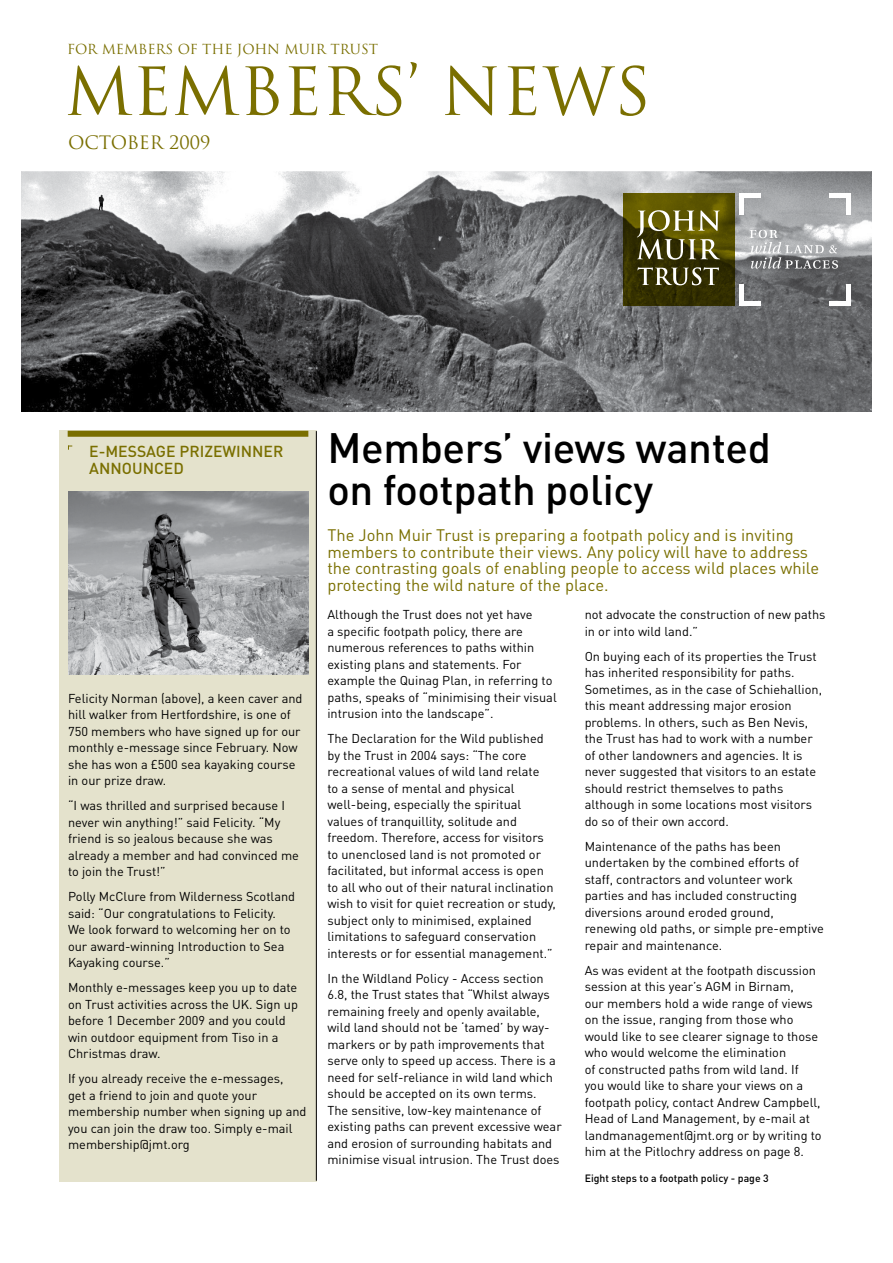
<style>
.page{position:relative;width:893px;height:1263px;background:#fff}
.page>*{position:absolute;margin:0;border:0;box-sizing:border-box;transform-origin:0 0}
.t1{font:64.5px "Trajan Pro";color:#7a6f00}
.t2{font:500 42px/42px "DINOT";letter-spacing:-.01em;color:#000}
.t3{font:18px "Trajan Pro";color:#7a6f00}
.t4{font:16.5px/16.5px "DINOT";color:#7a6f00}
.t5{font:500 15.75px/16.5px "DINOT";color:#7a6f00}
.t6{font:13.5px "Trajan Pro";color:#7a6f00}
.t7{font:12.75px/16.5px "DINOT";color:#000}
.t8{font:500 10.5px "DINOT";color:#000}
</style>
<div class="page">
<div style="left:59px;top:431px;width:258px;height:751px;background:#e4e2cc"></div>
<div style="left:68px;top:431px;width:240px;height:6px;background:#7a6f00"></div>
<hr style="left:316px;top:431px;width:1px;height:750px;background:#000">
<img style="left:68px;top:491px;width:240px;height:183px">
<img style="left:21px;top:171px;width:850px;height:241px">
<svg style="left:623px;top:193px;width:112px;height:112px;background:#443e00"></svg>
<hr style="left:739px;top:193px;width:4px;height:22px;background:#fff">
<hr style="left:739px;top:193px;width:21px;height:4px;background:#fff">
<hr style="left:846px;top:193px;width:4px;height:22px;background:#fff">
<hr style="left:829px;top:193px;width:21px;height:4px;background:#fff">
<hr style="left:739px;top:284px;width:4px;height:21px;background:#fff">
<hr style="left:739px;top:301px;width:21px;height:4px;background:#fff">
<hr style="left:846px;top:284px;width:4px;height:21px;background:#fff">
<hr style="left:829px;top:301px;width:21px;height:4px;background:#fff">
<svg style="left:750px;top:230px;width:88px;height:39px;background:#a8aaac"></svg>
<svg style="left:637px;top:210px;width:83px;height:50px"></svg>
<svg style="left:637px;top:267px;width:82px;height:18px"></svg>
<p class="t6" style="left:67px;top:41px;width:312px">FOR MEMBERS OF THE JOHN MUIR TRUST</p>
<h1 class="t1" style="left:65px;top:50px;width:588px">MEMBERS’ NEWS</h1>
<h3 class="t3" style="left:68px;top:131px;width:144px">OCTOBER 2009</h3>
<p class="t5" style="left:89px;top:443px;width:196px">E-MESSAGE PRIZEWINNER<br>ANNOUNCED</p>
<p class="t7" style="left:68px;top:689px;width:236px">Felicity Norman (above), a keen caver and hill walker from Hertfordshire, is one of 750 members who have signed up for our monthly e-message since February. Now she has won a £500 sea kayaking course in our prize draw.</p>
<p class="t7" style="left:68px;top:797px;width:232px">“I was thrilled and surprised because I never win anything!” said Felicity. “My friend is so jealous because she was already a member and had convinced me to join the Trust!”</p>
<p class="t7" style="left:68px;top:888px;width:229px">Polly McClure from Wilderness Scotland said: “Our congratulations to Felicity.<br>We look forward to welcoming her on to our award-winning Introduction to Sea Kayaking course.”</p>
<p class="t7" style="left:68px;top:979px;width:231px">Monthly e-messages keep you up to date on Trust activities across the UK. Sign up before 1 December 2009 and you could win outdoor equipment from Tiso in a Christmas draw.</p>
<p class="t7" style="left:68px;top:1070px;width:240px">If you already receive the e-messages,<br>get a friend to join and quote your membership number when signing up and you can join the draw too. Simply e-mail membership@jmt.org</p>
<h2 class="t2" style="left:327px;top:425px;width:445px">Members’ views wanted on footpath policy</h2>
<p class="t4" style="left:327px;top:526px;width:493px">The John Muir Trust is preparing a footpath policy and is inviting members to contribute their views. Any policy will have to address the contrasting goals of enabling people to access wild places while protecting the wild nature of the place.</p>
<p class="t7" style="left:327px;top:606px;width:231px">Although the Trust does not yet have<br>a specific footpath policy, there are numerous references to paths within existing plans and statements. For example the Quinag Plan, in referring to paths, speaks of “minimising their visual intrusion into the landscape”.</p>
<p class="t7" style="left:327px;top:730px;width:230px">The Declaration for the Wild published by the Trust in 2004 says: “The core recreational values of wild land relate<br>to a sense of mental and physical well-being, especially the spiritual values of tranquillity, solitude and freedom. Therefore, access for visitors to unenclosed land is not promoted or facilitated, but informal access is open to all who out of their natural inclination wish to visit for quiet recreation or study, subject only to minimised, explained limitations to safeguard conservation interests or for essential management.”</p>
<p class="t7" style="left:327px;top:969px;width:236px">In the Wildland Policy - Access section 6.8, the Trust states that “Whilst always remaining freely and openly available, wild land should not be ‘tamed’ by way&shy;markers or by path improvements that serve only to speed up access. There is a need for self-reliance in wild land which should be accepted on its own terms.<br>The sensitive, low-key maintenance of existing paths can prevent excessive wear and erosion of surrounding habitats and minimise visual intrusion. The Trust does</p>
<p class="t7" style="left:585px;top:606px;width:242px">not advocate the construction of new paths in or into wild land.”</p>
<p class="t7" style="left:585px;top:647px;width:239px">On buying each of its properties the Trust has inherited responsibility for paths.<br>Sometimes, as in the case of Schiehallion, this meant addressing major erosion problems. In others, such as Ben Nevis, the Trust has had to work with a number of other landowners and agencies. It is never suggested that visitors to an estate should restrict themselves to paths although in some locations most visitors do so of their own accord.</p>
<p class="t7" style="left:585px;top:837px;width:241px">Maintenance of the paths has been undertaken by the combined efforts of staff, contractors and volunteer work parties and has included constructing diversions around eroded ground, renewing old paths, or simple pre-emptive repair and maintenance.</p>
<p class="t7" style="left:585px;top:961px;width:238px">As was evident at the footpath discussion session at this year’s AGM in Birnam,<br>our members hold a wide range of views on the issue, ranging from those who would like to see clearer signage to those who would welcome the elimination<br>of constructed paths from wild land. If<br>you would like to share your views on a footpath policy, contact Andrew Campbell, Head of Land Management, by e-mail at landmanagement@jmt.org or by writing to him at the Pitlochry address on page 8.</p>
<p class="t8" style="left:585px;top:1171px;width:186px">Eight steps to a footpath policy - page 3</p>
</div>
